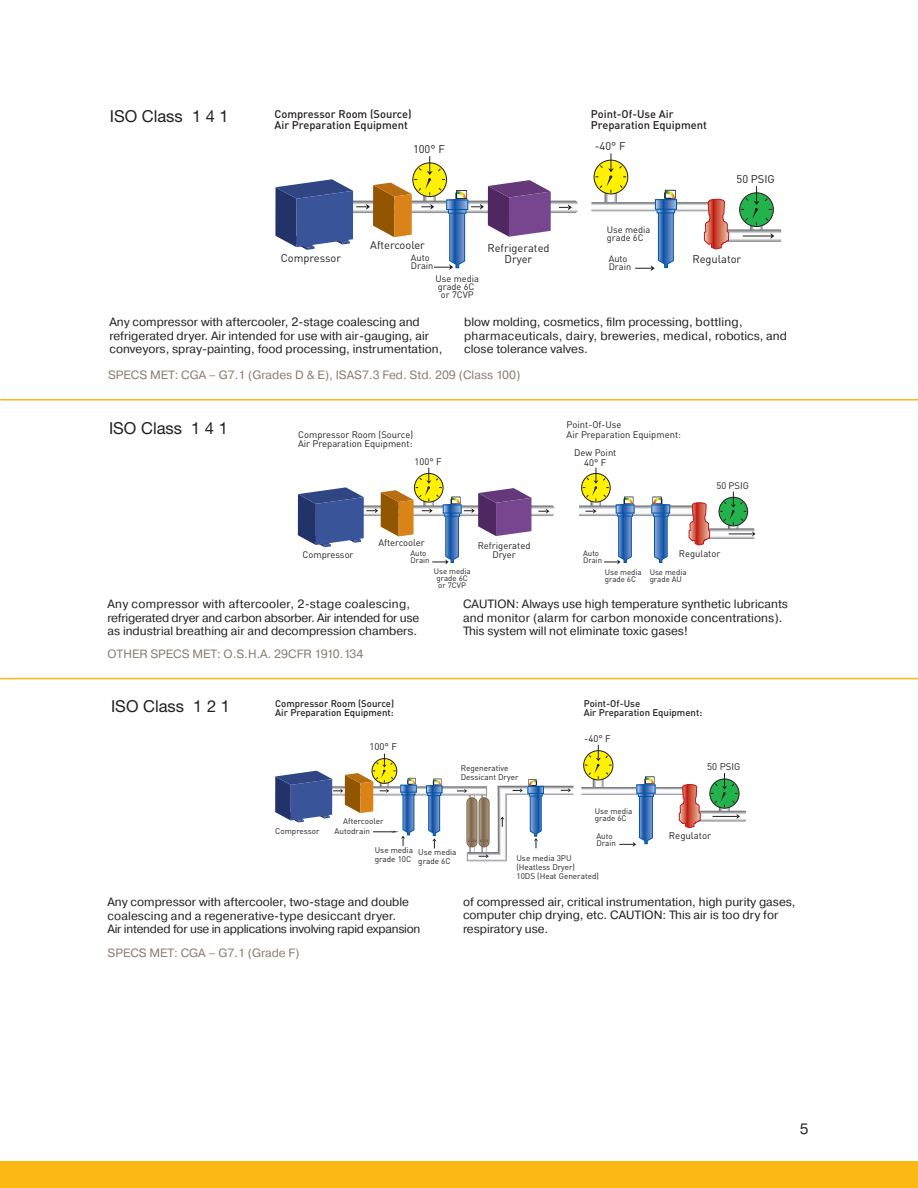
<style>
.page{position:relative;width:918px;height:1188px;background:#fff}
.page>*{position:absolute;margin:0;border:0;box-sizing:border-box;transform-origin:0 0}
.t1{font:16.5px "Helvetica Neue LT Std";color:#231f20}
.t2{font:15px "Pragmatica";color:#231f20}
.t3{font:12px/13.5px "Pragmatica";color:#231f20}
.t4{font:12px "Pragmatica";color:#887d6e}
.t5{font:500 11.1px/11.1px "DINOT";color:#231f20}
.t6{font:11.1px "DINOT";color:#231f20}
.t7{font:500 9.6px/9.6px "DINOT";color:#231f20}
.t8{font:9.6px "DINOT";color:#231f20}
.t9{font:9.45px/9.4px "DINOT";color:#231f20}
.t10{font:9.3px/8.4px "DINOT";color:#231f20}
.t11{font:8.1px/8.9px "DINOT";color:#231f20}
.t12{font:7.95px/7.2px "DINOT";color:#231f20}
.t13{font:7.8px/7.1px "DINOT";color:#231f20}
</style>
<div class="page">
<div style="left:0;top:1161px;width:918px;height:27px;background:#fcb814"></div>
<svg style="left:275px;top:156px;width:303px;height:114px"></svg>
<svg style="left:591px;top:153px;width:191px;height:118px"></svg>
<svg style="left:298px;top:468px;width:257px;height:96px"></svg>
<svg style="left:579px;top:468px;width:177px;height:96px"></svg>
<svg style="left:507px;top:786px;width:67px;height:9px"></svg>
<svg style="left:489px;top:852px;width:9px;height:9px"></svg>
<svg style="left:513px;top:779px;width:31px;height:69px"></svg>
<svg style="left:498px;top:786px;width:9px;height:75px"></svg>
<svg style="left:561px;top:788px;width:10px;height:4px"></svg>
<svg style="left:275px;top:754px;width:214px;height:107px"></svg>
<svg style="left:581px;top:745px;width:165px;height:102px"></svg>
<hr style="left:1px;top:399px;width:917px;height:1px;background:#fcb814">
<hr style="left:1px;top:678px;width:917px;height:1px;background:#fcb814">
<h1 class="t1" style="left:110px;top:107px;width:120px">ISO Class 1 4 1</h1>
<p class="t5" style="left:274px;top:108px;width:139px">Compressor Room (Source)<br>Air Preparation Equipment</p>
<p class="t5" style="left:591px;top:108px;width:118px">Point-Of-Use Air<br>Preparation Equipment</p>
<p class="t6" style="left:413px;top:141px;width:33px">100° F</p>
<p class="t6" style="left:370px;top:237px;width:56px">Aftercooler</p>
<p class="t6" style="left:487px;top:240px;width:64px">Refrigerated</p>
<p class="t10" style="left:411px;top:253px;width:24px">Auto<br>Drain</p>
<p class="t6" style="left:281px;top:250px;width:62px">Compressor</p>
<p class="t6" style="left:505px;top:252px;width:29px">Dryer</p>
<p class="t10" style="left:436px;top:274px;width:45px;text-align:center">Use media grade 6C or 7CVP</p>
<p class="t6" style="left:595px;top:139px;width:32px">-40° F</p>
<p class="t6" style="left:737px;top:171px;width:40px">50 PSIG</p>
<p class="t10" style="left:607px;top:225px;width:45px">Use media grade 6C</p>
<p class="t10" style="left:609px;top:254px;width:20px">Auto</p>
<p class="t6" style="left:692px;top:251px;width:50px">Regulator</p>
<p class="t10" style="left:609px;top:262px;width:24px">Drain</p>
<p class="t3" style="left:110px;top:316px;width:335px">Any compressor with aftercooler, 2-stage coalescing and refrigerated dryer. Air intended for use with air-gauging, air conveyors, spray-painting, food processing, instrumentation,</p>
<p class="t3" style="left:464px;top:316px;width:324px">blow molding, cosmetics, film processing, bottling, pharmaceuticals, dairy, breweries, medical, robotics, and close tolerance valves.</p>
<p class="t4" style="left:108px;top:367px;width:414px">SPECS MET: CGA – G7.1 (Grades D &amp; E), ISAS7.3 Fed. Std. 209 (Class 100)</p>
<h1 class="t1" style="left:109px;top:418px;width:120px">ISO Class 1 4 1</h1>
<p class="t9" style="left:298px;top:429px;width:116px">Compressor Room (Source)<br>Air Preparation Equipment:</p>
<p class="t9" style="left:567px;top:420px;width:116px">Point-Of-Use<br>Air Preparation Equipment:</p>
<p class="t9" style="left:415px;top:457px;width:28px">100° F</p>
<p class="t9" style="left:574px;top:448px;width:44px;text-align:center">Dew Point<br>40° F</p>
<p class="t9" style="left:716px;top:480px;width:34px">50 PSIG</p>
<p class="t9" style="left:378px;top:538px;width:48px">Aftercooler</p>
<p class="t9" style="left:478px;top:541px;width:54px">Refrigerated</p>
<p class="t13" style="left:411px;top:550px;width:17px">Auto</p>
<p class="t9" style="left:679px;top:548px;width:43px">Regulator</p>
<p class="t13" style="left:411px;top:557px;width:21px">Drain</p>
<p class="t13" style="left:583px;top:550px;width:21px">Auto<br>Drain</p>
<p class="t9" style="left:302px;top:549px;width:53px">Compressor</p>
<p class="t9" style="left:492px;top:550px;width:25px">Dryer</p>
<p class="t13" style="left:434px;top:568px;width:38px;text-align:center">Use media grade 6C or 7CVP</p>
<p class="t13" style="left:605px;top:568px;width:38px">Use media grade 6C</p>
<p class="t13" style="left:650px;top:568px;width:38px">Use media grade AU</p>
<p class="t3" style="left:108px;top:597px;width:313px">Any compressor with aftercooler, 2-stage coalescing, refrigerated dryer and carbon absorber. Air intended for use as industrial breathing air and decompression chambers.</p>
<p class="t3" style="left:463px;top:597px;width:326px">CAUTION: Always use high temperature synthetic lubricants and monitor (alarm for carbon monoxide concentrations).<br>This system will not eliminate toxic gases!</p>
<p class="t4" style="left:108px;top:646px;width:257px">OTHER SPECS MET: O.S.H.A. 29CFR 1910.134</p>
<h1 class="t1" style="left:111px;top:696px;width:120px">ISO Class 1 2 1</h1>
<p class="t7" style="left:275px;top:698px;width:120px">Compressor Room (Source)<br>Air Preparation Equipment:</p>
<p class="t7" style="left:584px;top:698px;width:120px">Point-Of-Use<br>Air Preparation Equipment:</p>
<p class="t11" style="left:275px;top:826px;width:46px">Compressor</p>
<p class="t8" style="left:369px;top:740px;width:29px">100° F</p>
<p class="t11" style="left:461px;top:764px;width:59px">Regenerative<br>Dessicant Dryer</p>
<p class="t8" style="left:584px;top:732px;width:28px">-40° F</p>
<p class="t8" style="left:707px;top:760px;width:35px">50 PSIG</p>
<p class="t11" style="left:343px;top:817px;width:42px">Aftercooler</p>
<p class="t11" style="left:335px;top:826px;width:37px">Autodrain</p>
<p class="t11" style="left:375px;top:845px;width:40px">Use media grade 10C</p>
<p class="t11" style="left:418px;top:847px;width:40px">Use media grade 6C</p>
<p class="t12" style="left:595px;top:807px;width:39px">Use media grade 6C</p>
<p class="t12" style="left:596px;top:832px;width:18px">Auto</p>
<p class="t8" style="left:669px;top:829px;width:44px">Regulator</p>
<p class="t12" style="left:596px;top:839px;width:21px">Drain</p>
<p class="t11" style="left:516px;top:854px;width:84px">Use media 3PU (Heatless Dryer)<br>10DS (Heat Generated)</p>
<p class="t3" style="left:108px;top:896px;width:314px">Any compressor with aftercooler, two-stage and double coalescing and a regenerative-type desiccant dryer.<br>Air intended for use in applications involving rapid expansion</p>
<p class="t3" style="left:463px;top:895px;width:334px">of compressed air, critical instrumentation, high purity gases, computer chip drying, etc. CAUTION: This air is too dry for respiratory use.</p>
<p class="t4" style="left:108px;top:945px;width:194px">SPECS MET: CGA – G7.1 (Grade F)</p>
<p class="t2" style="left:800px;top:1120px;width:10px">5</p>
</div>
